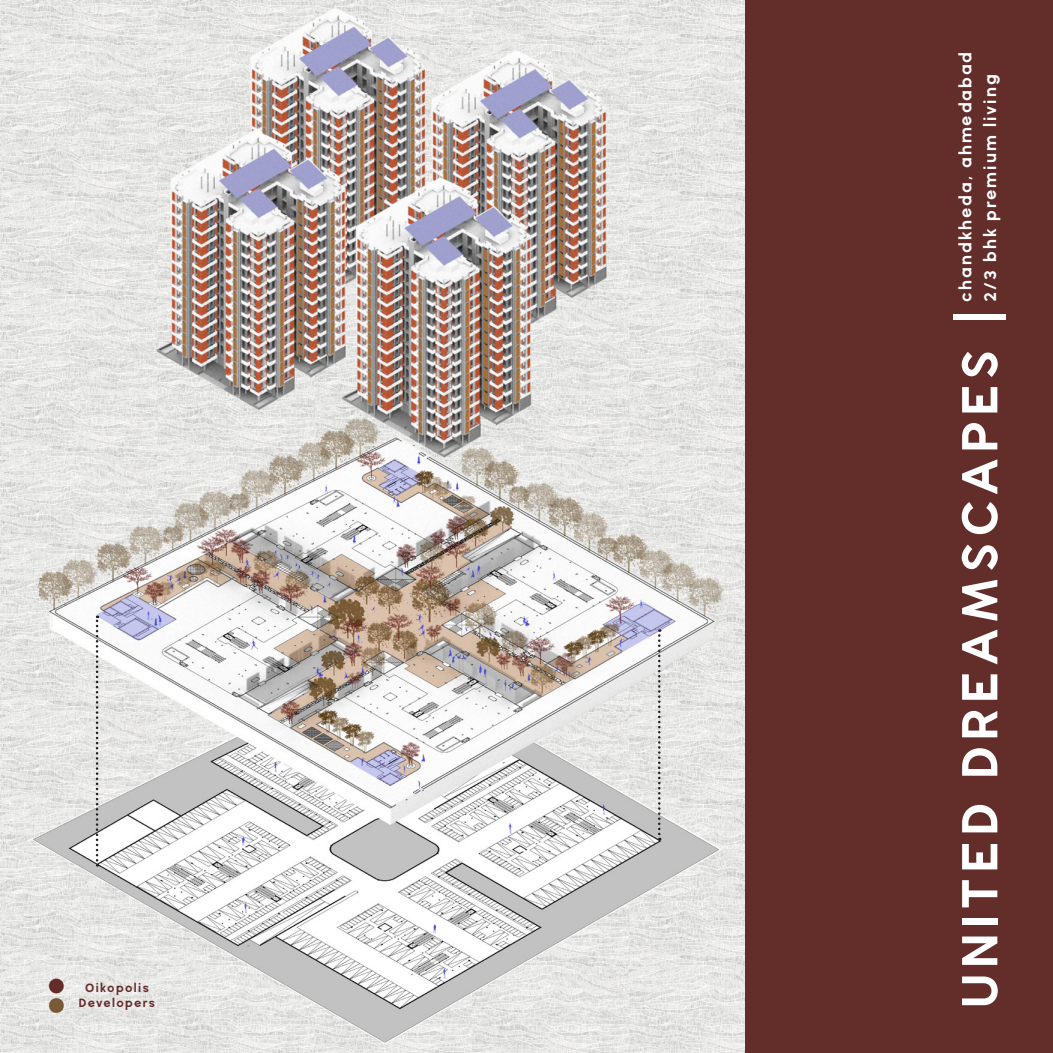
<style>
.page{position:relative;width:1053px;height:1053px;background:#fff}
.page>*{position:absolute;margin:0;border:0;box-sizing:border-box;transform-origin:0 0}
.t1{font:700 52.5px "Wavehaus 128";letter-spacing:.115em;color:#fff}
.t2{font:700 17.5px "Wavehaus 128";letter-spacing:.11em;color:#fff}
.t3{font:700 12.5px "Wavehaus 128";letter-spacing:.1em;color:#642c2b}
</style>
<div class="page">
<div style="left:745px;top:0;width:307px;height:1052px;background:#632e2a"></div>
<img style="left:0;top:0;width:744px;height:1052px">
<svg style="left:96px;top:615px;width:2px;height:251px"></svg>
<svg style="left:658px;top:629px;width:2px;height:211px"></svg>
<p class="t3" style="left:85px;top:981px;width:65px">Oikopolis</p>
<p class="t3" style="left:79px;top:996px;width:78px">Developers</p>
<p class="t2" style="left:956px;top:301px;width:251px;rotate:-90deg">chandkheda, ahmedabad</p>
<p class="t2" style="left:980px;top:301px;width:228px;rotate:-90deg">2/3 bhk premium living</p>
<p class="t1" style="left:952px;top:1007px;width:701px;rotate:-90deg">UNITED DREAMSCAPES |</p>
</div>
